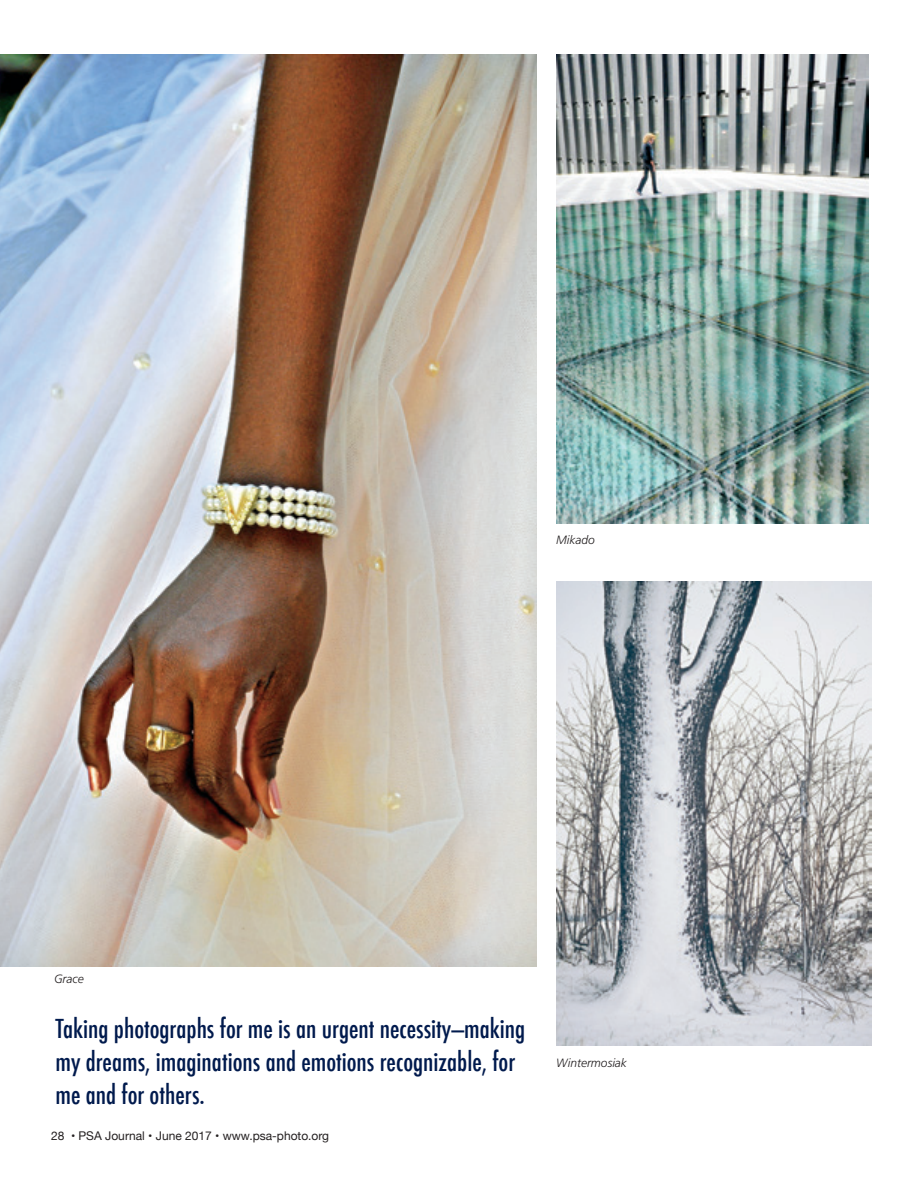
<style>
.page{position:relative;width:918px;height:1188px;background:#fff}
.page>*{position:absolute;margin:0;border:0;box-sizing:border-box;transform-origin:0 0}
.Default{font:500 condensed 25.5px/33px "Futura";color:#001a4d}
.t1{font:12px "Helvetica Neue";color:#231f20}
.t2{font:italic 300 12px "Frutiger";color:#231f20}
</style>
<div class="page">
<img style="left:0;top:54px;width:537px;height:912px">
<img style="left:556px;top:54px;width:312px;height:470px">
<img style="left:556px;top:581px;width:315px;height:465px">
<p class="t2" style="left:556px;top:533px;width:40px">Mikado</p>
<p class="t2" style="left:54px;top:972px;width:31px">Grace</p>
<p class="Default" style="left:56px;top:1012px;width:471px">Taking photographs for me is an urgent necessity—making my dreams, imaginations and emotions recognizable, for me and for others.</p>
<p class="t1" style="left:51px;top:1127px;width:280px">28 • PSA Journal • June 2017 • www.psa-photo.org</p>
<p class="t2" style="left:556px;top:1056px;width:72px">Wintermosiak</p>
</div>
